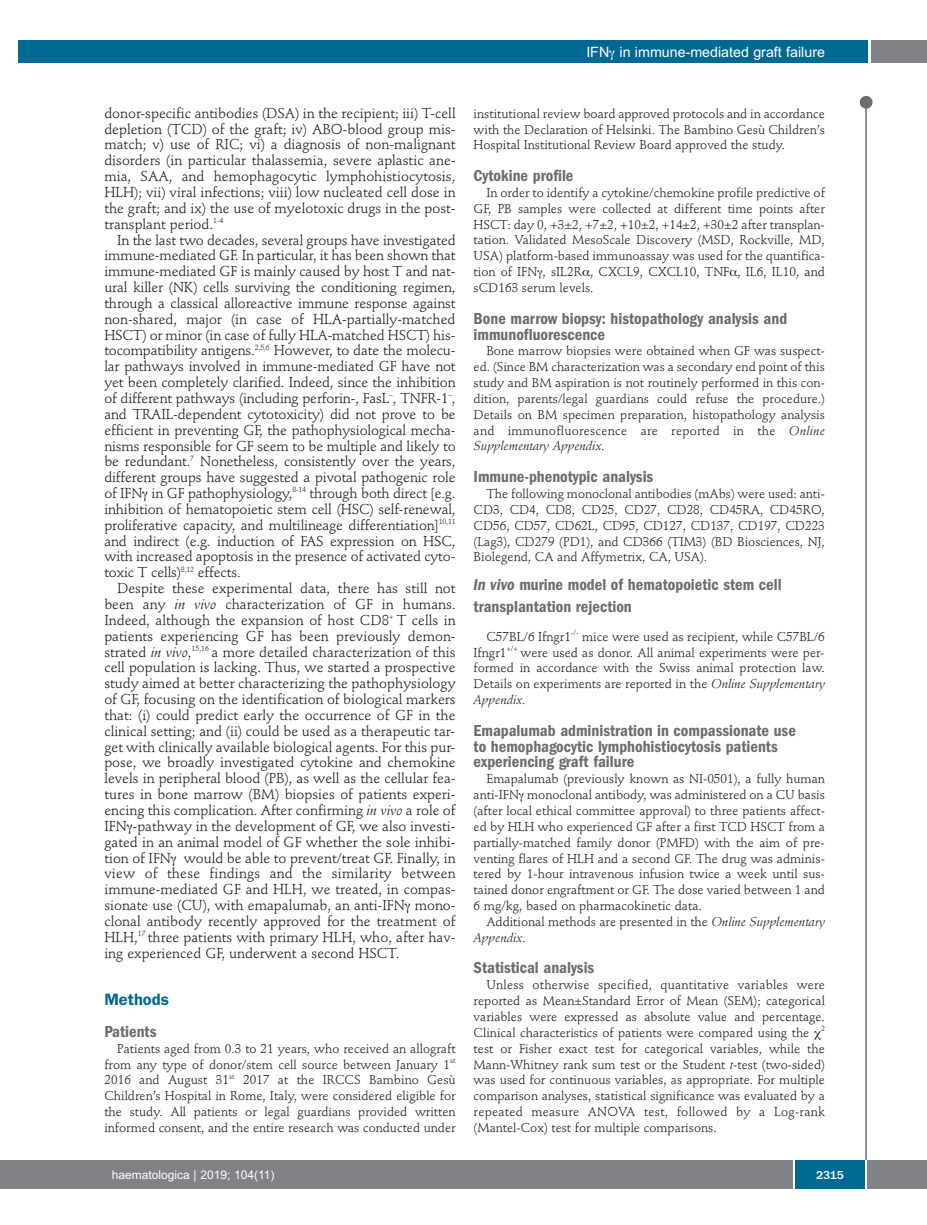
<style>
.page{position:relative;width:927px;height:1225px;background:#fff}
.page>*{position:absolute;margin:0;border:0;box-sizing:border-box;transform-origin:0 0}
.t1{font:600 condensed 16.5px/15.9px "Franklin Gothic";color:#6c6d70}
.t2{font:600 16.5px "Franklin Gothic";color:#006991}
.t3{font:14.25px/15.9px "Stempel Schneidler";color:#231f20;text-align:justify}
.t4{font:14.25px "Arial";color:#fff}
.t5{font:12.75px/15.9px "Stempel Schneidler";color:#231f20;text-align:justify}
.t6{font:12px "Arial";color:#fff}
.t7{font:500 12px "Franklin Gothic";color:#fff}
.s1{font-style:italic}
</style>
<div class="page">
<div style="left:860px;top:96px;width:12px;height:13px;background:#6c6d70;border-radius:50%"></div>
<hr style="left:865px;top:98px;width:2px;height:1062px;background:#6c6d70">
<div style="left:871px;top:40px;width:56px;height:22px;background:#808285"></div>
<div style="left:18px;top:40px;width:849px;height:22px;background:#006991"></div>
<div style="left:17px;top:1160px;width:910px;height:28px;background:#808285"></div>
<div style="left:795px;top:1160px;width:70px;height:28px;background:#006991"></div>
<hr style="left:793px;top:1160px;width:2px;height:28px;background:#fff">
<hr style="left:865px;top:1160px;width:2px;height:28px;background:#fff">
<div style="left:0;top:1160px;width:17px;height:28px;background:#808285"></div>
<p class="t4" style="left:586px;top:44px;width:240px">IFN in immune-mediated graft failure</p>
<p class="t3" style="left:104px;top:106px;width:353px">donor-specific antibodies (DSA) in the recipient; iii) T-cell depletion (TCD) of the graft; iv) ABO-blood group mis&shy;match; v) use of RIC; vi) a diagnosis of non-malignant disorders (in particular thalassemia, severe aplastic ane&shy;mia, SAA, and hemophagocytic lymphohistiocytosis, HLH); vii) viral infections; viii) low nucleated cell dose in the graft; and ix) the use of myelotoxic drugs in the post&shy;transplant period.<sup>1-4</sup></p>
<p class="t3" style="left:104px;top:233px;width:353px;text-indent:13px">In the last two decades, several groups have investigated immune-mediated GF. In particular, it has been shown that immune-mediated GF is mainly caused by host T and nat&shy;ural killer (NK) cells surviving the conditioning regimen, through a classical alloreactive immune response against non-shared, major (in case of HLA-partially-matched HSCT) or minor (in case of fully HLA-matched HSCT) his&shy;tocompatibility antigens.<sup>2,5,6</sup> However, to date the molecu&shy;lar pathways involved in immune-mediated GF have not yet been completely clarified. Indeed, since the inhibition of different pathways (including perforin-, FasL<sup>–</sup>, TNFR-1<sup>–</sup>, and TRAIL-dependent cytotoxicity) did not prove to be efficient in preventing GF, the pathophysiological mecha&shy;nisms responsible for GF seem to be multiple and likely to be redundant.<sup>7</sup> Nonetheless, consistently over the years, different groups have suggested a pivotal pathogenic role of IFN in GF pathophysiology,<sup>8-14</sup> through both direct [e.g. inhibition of hematopoietic stem cell (HSC) self-renewal, proliferative capacity, and multilineage differentiation]<sup>10,11 </sup>and indirect (e.g. induction of FAS expression on HSC, with increased apoptosis in the presence of activated cyto&shy;toxic T cells)<sup>8,12</sup> effects.</p>
<p class="t3" style="left:104px;top:581px;width:353px;text-indent:13px">Despite these experimental data, there has still not been any <span class="s1">in vivo</span> characterization of GF in humans.<br>Indeed, although the expansion of host CD8<sup>+</sup> T cells in patients experiencing GF has been previously demon&shy;strated <span class="s1">in vivo</span>,<sup>15,16</sup> a more detailed characterization of this cell population is lacking. Thus, we started a prospective study aimed at better characterizing the pathophysiology of GF, focusing on the identification of biological markers that: (i) could predict early the occurrence of GF in the clinical setting; and (ii) could be used as a therapeutic tar&shy;get with clinically available biological agents. For this pur&shy;pose, we broadly investigated cytokine and chemokine levels in peripheral blood (PB), as well as the cellular fea&shy;tures in bone marrow (BM) biopsies of patients experi&shy;encing this complication. After confirming <span class="s1">in vivo</span> a role of IFN -pathway in the development of GF, we also investi&shy;gated in an animal model of GF whether the sole inhibi&shy;tion of IFN would be able to prevent/treat GF. Finally, in view of these findings and the similarity between immune-mediated GF and HLH, we treated, in compas&shy;sionate use (CU), with emapalumab, an anti-IFN mono&shy;clonal antibody recently approved for the treatment of HLH,<sup>17</sup> three patients with primary HLH, who, after hav&shy;ing experienced GF, underwent a second HSCT.</p>
<p class="t2" style="left:104px;top:993px;width:66px">Methods</p>
<p class="t1" style="left:104px;top:1024px;width:54px">Patients</p>
<p class="t5" style="left:104px;top:1041px;width:353px;text-indent:13px">Patients aged from 0.3 to 21 years, who received an allograft from any type of donor/stem cell source between January 1<sup>st </sup>2016 and August 31<sup>st</sup> 2017 at the IRCCS Bambino Gesù Children’s Hospital in Rome, Italy, were considered eligible for the study. All patients or legal guardians provided written informed consent, and the entire research was conducted under</p>
<p class="t5" style="left:474px;top:107px;width:353px">institutional review board approved protocols and in accordance with the Declaration of Helsinki. The Bambino Gesù Children’s Hospital Institutional Review Board approved the study.</p>
<p class="t1" style="left:474px;top:169px;width:101px">Cytokine profile</p>
<p class="t5" style="left:474px;top:186px;width:353px;text-indent:13px">In order to identify a cytokine/chemokine profile predictive of GF, PB samples were collected at different time points after HSCT: day 0, +3±2, +7±2, +10±2, +14±2, +30±2 after transplan&shy;tation. Validated MesoScale Discovery (MSD, Rockville, MD, USA) platform-based immunoassay was used for the quantifica&shy;tion of IFN , sIL2R , CXCL9, CXCL10, TNF , IL6, IL10, and sCD163 serum levels.</p>
<p class="t1" style="left:474px;top:312px;width:315px">Bone marrow biopsy: histopathology analysis and immunofluorescence</p>
<p class="t5" style="left:474px;top:344px;width:353px;text-indent:13px">Bone marrow biopsies were obtained when GF was suspect&shy;ed. (Since BM characterization was a secondary end point of this study and BM aspiration is not routinely performed in this con&shy;dition, parents/legal guardians could refuse the procedure.)<br>Details on BM specimen preparation, histopathology analysis and immunofluorescence are reported in the <span class="s1">Online Supplementary Appendix.</span></p>
<p class="t1" style="left:474px;top:470px;width:181px">Immune-phenotypic analysis</p>
<p class="t5" style="left:474px;top:487px;width:353px;text-indent:13px">The following monoclonal antibodies (mAbs) were used: anti-CD3, CD4, CD8, CD25, CD27, CD28, CD45RA, CD45RO, CD56, CD57, CD62L, CD95, CD127, CD137, CD197, CD223 (Lag3), CD279 (PD1), and CD366 (TIM3) (BD Biosciences, NJ, Biolegend, CA and Affymetrix, CA, USA).</p>
<p class="t1" style="left:474px;top:575px;width:310px;line-height:21.6px"><span class="s1">In vivo</span> murine model of hematopoietic stem cell transplantation rejection</p>
<p class="t5" style="left:474px;top:629px;width:353px;text-indent:13px">C57BL/6 Ifngr1<sup>-/-</sup> mice were used as recipient, while C57BL/6<br>Ifngr1<sup>+/+</sup> were used as donor. All animal experiments were per&shy;formed in accordance with the Swiss animal protection law.<br>Details on experiments are reported in the <span class="s1">Online Supplementary Appendix.</span></p>
<p class="t1" style="left:474px;top:723px;width:324px">Emapalumab administration in compassionate use to hemophagocytic lymphohistiocytosis patients experiencing graft failure</p>
<p class="t5" style="left:474px;top:772px;width:353px;text-indent:13px">Emapalumab (previously known as NI-0501), a fully human anti-IFN monoclonal antibody, was administered on a CU basis (after local ethical committee approval) to three patients affect&shy;ed by HLH who experienced GF after a first TCD HSCT from a partially-matched family donor (PMFD) with the aim of pre&shy;venting flares of HLH and a second GF. The drug was adminis&shy;tered by 1-hour intravenous infusion twice a week until sus&shy;tained donor engraftment or GF. The dose varied between 1 and 6 mg/kg, based on pharmacokinetic data.</p>
<p class="t5" style="left:474px;top:914px;width:353px;text-indent:13px">Additional methods are presented in the <span class="s1">Online Supplementary<br>Appendix</span>.</p>
<p class="t1" style="left:474px;top:961px;width:122px">Statistical analysis</p>
<p class="t5" style="left:474px;top:978px;width:353px;text-indent:13px">Unless otherwise specified, quantitative variables were reported as Mean±Standard Error of Mean (SEM); categorical variables were expressed as absolute value and percentage.<br>Clinical characteristics of patients were compared using the <sup>2 </sup>test or Fisher exact test for categorical variables, while the Mann-Whitney rank sum test or the Student <span class="s1">t</span>-test (two-sided) was used for continuous variables, as appropriate. For multiple comparison analyses, statistical significance was evaluated by a repeated measure ANOVA test, followed by a Log-rank (Mantel-Cox) test for multiple comparisons.</p>
<p class="t6" style="left:112px;top:1167px;width:164px">haematologica | 2019; 104(11)</p>
<p class="t7" style="left:816px;top:1167px;width:29px">2315</p>
</div>
